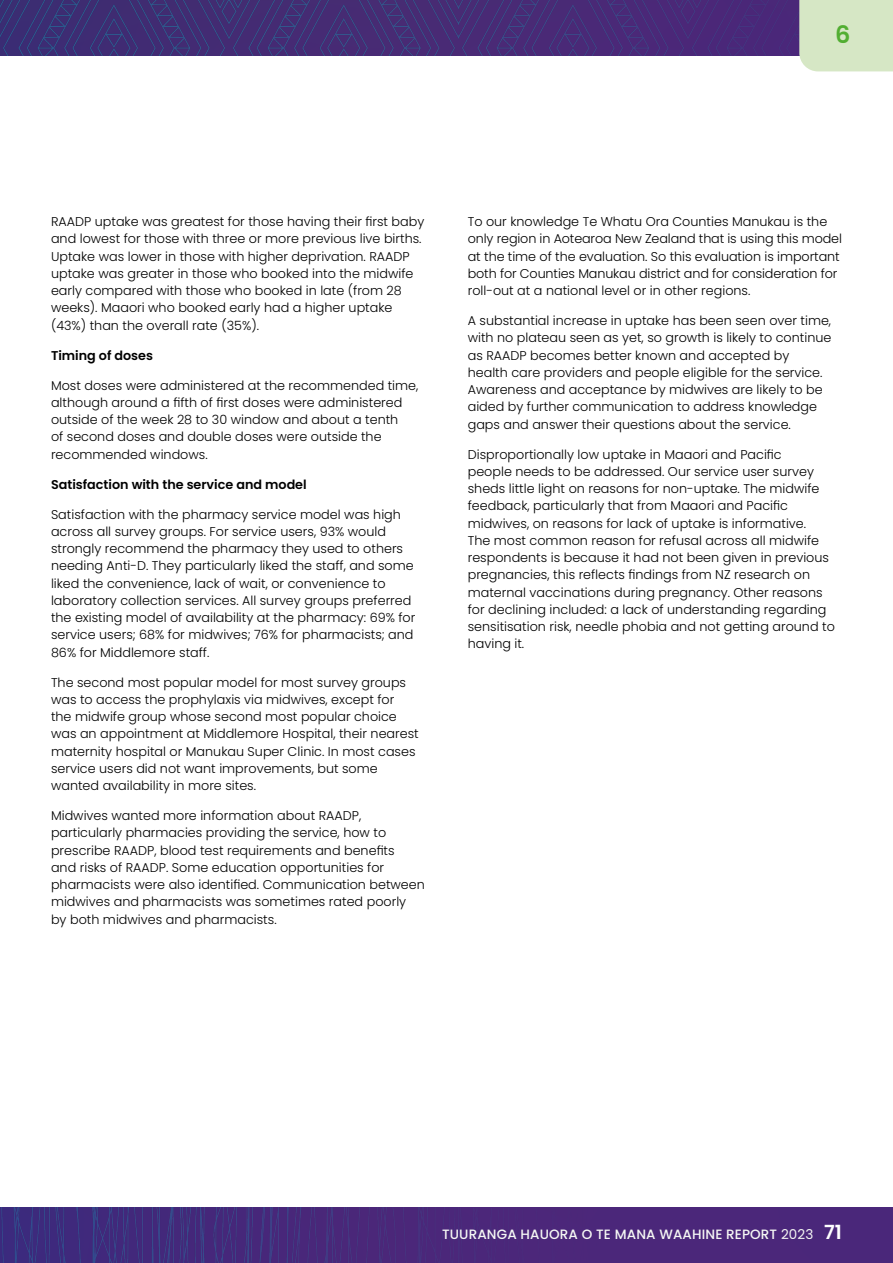
<style>
.page{position:relative;width:893px;height:1263px;background:#fff}
.page>*{position:absolute;margin:0;border:0;box-sizing:border-box;transform-origin:0 0}
.t1{font:600 24px "Poppins";color:#52ae32}
.t2{font:500 13.5px "Poppins";letter-spacing:.01em;color:#f5f7f4}
.t3{font:300 12.75px/17.2px "Poppins";color:#000}
.t4{font:600 12.75px "Poppins";color:#000}
.s1{font-weight:400}
.s2{font-weight:600;font-size:19.5px;color:#fff}
</style>
<div class="page">
<img style="left:0;top:0;width:799px;height:56px">
<img style="left:0;top:1207px;width:893px;height:56px">
<div style="left:799px;top:0;width:94px;height:71px;background:#d6e7c5"></div>
<h1 class="t1" style="left:835px;top:20px;width:17px">6</h1>
<p class="t3" style="left:51px;top:213px;width:375px">RAADP uptake was greatest for those having their first baby and lowest for those with three or more previous live births.<br>Uptake was lower in those with higher deprivation. RAADP uptake was greater in those who booked into the midwife early compared with those who booked in late (from 28 weeks). Maaori who booked early had a higher uptake (43%) than the overall rate (35%).</p>
<p class="t4" style="left:51px;top:348px;width:104px">Timing of doses</p>
<p class="t3" style="left:51px;top:376px;width:369px">Most doses were administered at the recommended time, although around a fifth of first doses were administered outside of the week 28 to 30 window and about a tenth<br>of second doses and double doses were outside the recommended windows.</p>
<p class="t4" style="left:51px;top:477px;width:257px">Satisfaction with the service and model</p>
<p class="t3" style="left:51px;top:505px;width:366px">Satisfaction with the pharmacy service model was high across all survey groups. For service users, 93% would strongly recommend the pharmacy they used to others needing Anti-D. They particularly liked the staff, and some liked the convenience, lack of wait, or convenience to laboratory collection services. All survey groups preferred the existing model of availability at the pharmacy: 69% for service users; 68% for midwives; 76% for pharmacists; and 86% for Middlemore staff.</p>
<p class="t3" style="left:51px;top:673px;width:369px">The second most popular model for most survey groups was to access the prophylaxis via midwives, except for<br>the midwife group whose second most popular choice was an appointment at Middlemore Hospital, their nearest maternity hospital or Manukau Super Clinic. In most cases service users did not want improvements, but some wanted availability in more sites.</p>
<p class="t3" style="left:51px;top:807px;width:375px">Midwives wanted more information about RAADP, particularly pharmacies providing the service, how to prescribe RAADP, blood test requirements and benefits<br>and risks of RAADP. Some education opportunities for pharmacists were also identified. Communication between midwives and pharmacists was sometimes rated poorly by both midwives and pharmacists.</p>
<p class="t3" style="left:468px;top:213px;width:376px">To our knowledge Te Whatu Ora Counties Manukau is the only region in Aotearoa New Zealand that is using this model at the time of the evaluation. So this evaluation is important both for Counties Manukau district and for consideration for roll-out at a national level or in other regions.</p>
<p class="t3" style="left:468px;top:312px;width:365px">A substantial increase in uptake has been seen over time, with no plateau seen as yet, so growth is likely to continue as RAADP becomes better known and accepted by health care providers and people eligible for the service.<br>Awareness and acceptance by midwives are likely to be aided by further communication to address knowledge gaps and answer their questions about the service.</p>
<p class="t3" style="left:468px;top:445px;width:369px">Disproportionally low uptake in Maaori and Pacific<br>people needs to be addressed. Our service user survey sheds little light on reasons for non-uptake. The midwife feedback, particularly that from Maaori and Pacific midwives, on reasons for lack of uptake is informative.<br>The most common reason for refusal across all midwife respondents is because it had not been given in previous pregnancies, this reflects findings from NZ research on maternal vaccinations during pregnancy. Other reasons for declining included: a lack of understanding regarding sensitisation risk, needle phobia and not getting around to having it.</p>
<p class="t2" style="left:442px;top:1227px;width:401px">TUURANGA HAUORA O TE MANA WAAHINE REPORT <span class="s1">2023</span> <span class="s2">71</span></p>
</div>
